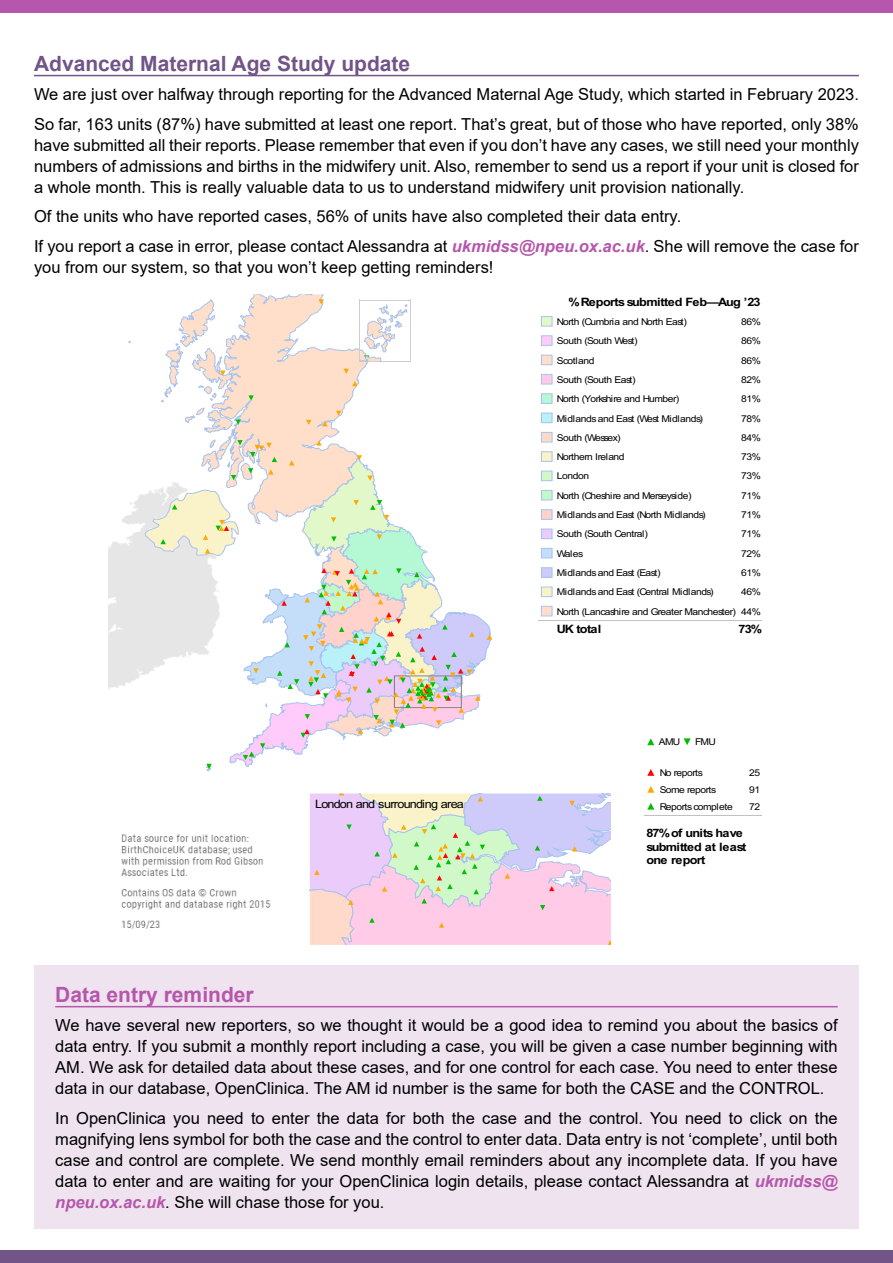
<style>
.page{position:relative;width:893px;height:1263px;background:#fff}
.page>*{position:absolute;margin:0;border:0;box-sizing:border-box;transform-origin:0 0}
.t1{font:700 21px "Arial";color:#715488}
.t2{font:700 21px "Arial";color:#b656ac}
.t3{font:16.5px/21px "Arial";color:#000;text-align:justify}
.t4{font:700 12.9px/13.6px "Arial";letter-spacing:-.045em;color:#000;scale:1.1 1}
.t5{font:12.9px "Arial";letter-spacing:-.06em;color:#000;scale:1.1 1}
.t6{font:10.5px/19.4px "Arial";letter-spacing:-.035em;color:#000;text-align:right;scale:1.1 1}
.s1{font-weight:700;font-style:italic;color:#b656ac}
</style>
<div class="page">
<div style="left:0;top:1250px;width:893px;height:13px;background:#715488"></div>
<div style="left:0;top:0;width:893px;height:13px;background:#b656ac"></div>
<div style="left:34px;top:965px;width:825px;height:264px;background:#eee3ee"></div>
<hr style="left:55px;top:1006px;width:783px;height:1px;background:#b656ac">
<hr style="left:34px;top:75px;width:825px;height:1px;background:#715488">
<img style="left:109px;top:515px;width:35px;height:174px">
<svg style="left:128px;top:294px;width:240px;height:231px"></svg>
<svg style="left:352px;top:381px;width:6px;height:5px"></svg>
<svg style="left:344px;top:369px;width:5px;height:5px"></svg>
<svg style="left:319px;top:299px;width:5px;height:5px"></svg>
<svg style="left:235px;top:420px;width:6px;height:5px"></svg>
<svg style="left:248px;top:395px;width:6px;height:6px"></svg>
<svg style="left:220px;top:370px;width:6px;height:6px"></svg>
<svg style="left:322px;top:421px;width:6px;height:5px"></svg>
<svg style="left:306px;top:420px;width:5px;height:5px"></svg>
<svg style="left:336px;top:411px;width:5px;height:5px"></svg>
<svg style="left:144px;top:440px;width:348px;height:332px"></svg>
<svg style="left:310px;top:793px;width:301px;height:152px;background:#e8d5e3"></svg>
<hr style="left:359px;top:300px;width:52px;height:1px;background:#cdcdcd">
<hr style="left:359px;top:361px;width:52px;height:1px;background:#cdcdcd">
<hr style="left:359px;top:300px;width:1px;height:62px;background:#cdcdcd">
<hr style="left:410px;top:300px;width:1px;height:62px;background:#cdcdcd">
<svg style="left:360px;top:301px;width:48px;height:60px"></svg>
<svg style="left:538px;top:620px;width:17px;height:1px"></svg>
<hr style="left:555px;top:620px;width:182px;height:1px;background:#c1c1c1">
<svg style="left:737px;top:620px;width:24px;height:1px"></svg>
<div style="left:541px;top:316px;width:11px;height:10px;background:#e2f8c9"></div>
<div style="left:541px;top:316px;width:11px;height:10px;border:1px solid #a7c3ed"></div>
<div style="left:541px;top:336px;width:11px;height:9px;background:#ffcbfa"></div>
<div style="left:541px;top:336px;width:11px;height:10px;border:1px solid #a7c3ed"></div>
<div style="left:541px;top:355px;width:11px;height:10px;background:#ffdfca"></div>
<div style="left:541px;top:355px;width:11px;height:10px;border:1px solid #a7c3ed"></div>
<div style="left:541px;top:374px;width:11px;height:10px;background:#ffcbe7"></div>
<div style="left:541px;top:374px;width:11px;height:10px;border:1px solid #a7c3ed"></div>
<div style="left:541px;top:394px;width:11px;height:9px;background:#b5f8d4"></div>
<div style="left:541px;top:394px;width:11px;height:10px;border:1px solid #a7c3ed"></div>
<div style="left:541px;top:413px;width:11px;height:10px;background:#b9f1f9"></div>
<div style="left:541px;top:413px;width:11px;height:10px;border:1px solid #a7c3ed"></div>
<div style="left:541px;top:432px;width:11px;height:10px;background:#ffdaca"></div>
<div style="left:541px;top:432px;width:11px;height:10px;border:1px solid #a7c3ed"></div>
<div style="left:541px;top:452px;width:11px;height:9px;background:#faf3c9"></div>
<div style="left:541px;top:451px;width:11px;height:10px;border:1px solid #a7c3ed"></div>
<div style="left:541px;top:471px;width:11px;height:10px;background:#d1f8c9"></div>
<div style="left:541px;top:471px;width:11px;height:10px;border:1px solid #a7c3ed"></div>
<div style="left:541px;top:490px;width:11px;height:10px;background:#c3f8c9"></div>
<div style="left:541px;top:490px;width:11px;height:10px;border:1px solid #a7c3ed"></div>
<div style="left:541px;top:510px;width:11px;height:9px;background:#ffd2cb"></div>
<div style="left:541px;top:509px;width:11px;height:10px;border:1px solid #a7c3ed"></div>
<div style="left:541px;top:529px;width:11px;height:10px;background:#eacbfa"></div>
<div style="left:541px;top:529px;width:11px;height:10px;border:1px solid #a7c3ed"></div>
<div style="left:541px;top:548px;width:11px;height:10px;background:#c4ddf9"></div>
<div style="left:541px;top:548px;width:11px;height:10px;border:1px solid #a7c3ed"></div>
<div style="left:541px;top:568px;width:11px;height:9px;background:#cecbfa"></div>
<div style="left:541px;top:567px;width:11px;height:10px;border:1px solid #a7c3ed"></div>
<div style="left:541px;top:587px;width:11px;height:10px;background:#faf3c9"></div>
<div style="left:541px;top:587px;width:11px;height:10px;border:1px solid #a7c3ed"></div>
<div style="left:541px;top:606px;width:11px;height:10px;background:#ffdfca"></div>
<div style="left:541px;top:606px;width:11px;height:10px;border:1px solid #a7c3ed"></div>
<hr style="left:645px;top:815px;width:116px;height:1px;background:#c1c1c1">
<svg style="left:647px;top:738px;width:7px;height:7px"></svg>
<svg style="left:684px;top:738px;width:7px;height:7px"></svg>
<svg style="left:647px;top:769px;width:7px;height:7px"></svg>
<svg style="left:647px;top:786px;width:7px;height:7px"></svg>
<svg style="left:647px;top:803px;width:8px;height:7px"></svg>
<img style="left:121px;top:834px;width:150px;height:95px">
<p class="t1" style="left:34px;top:48px;width:378px">Advanced Maternal Age Study update</p>
<p class="t3" style="left:34px;top:79px;width:826px;line-height:29.5px">We are just over halfway through reporting for the Advanced Maternal Age Study, which started in February 2023.<br>So far, 163 units (87%) have submitted at least one report. That’s great, but of those who have reported, only 38%</p>
<p class="t3" style="left:34px;top:134px;width:826px">have submitted all their reports. Please remember that even if you don’t have any cases, we still need your monthly numbers of admissions and births in the midwifery unit. Also, remember to send us a report if your unit is closed for a whole month. This is really valuable data to us to understand midwifery unit provision nationally.</p>
<p class="t3" style="left:34px;top:201px;width:826px;line-height:29.5px">Of the units who have reported cases, 56% of units have also completed their data entry.<br>If you report a case in error, please contact Alessandra at <span class="s1">ukmidss@npeu.ox.ac.uk</span>. She will remove the case for</p>
<p class="t3" style="left:34px;top:256px;width:461px">you from our system, so that you won’t keep getting reminders!</p>
<p class="t5" style="left:315px;top:800px;width:137px">London and surrounding area</p>
<p class="t4" style="left:568px;top:297px;width:176px">% Reports submitted Feb—Aug ’23</p>
<p class="t6" style="left:557px;top:313px;width:120px">North (Cumbria and North East)</p>
<p class="t6" style="left:741px;top:313px;width:19px">86%</p>
<p class="t6" style="left:557px;top:332px;width:75px">South (South West)</p>
<p class="t6" style="left:741px;top:332px;width:19px">86%</p>
<p class="t6" style="left:557px;top:351px;width:36px">Scotland</p>
<p class="t6" style="left:741px;top:351px;width:19px">86%</p>
<p class="t6" style="left:557px;top:371px;width:73px">South (South East)</p>
<p class="t6" style="left:741px;top:371px;width:19px">82%</p>
<p class="t6" style="left:557px;top:390px;width:113px">North (Yorkshire and Humber)</p>
<p class="t6" style="left:741px;top:390px;width:19px">81%</p>
<p class="t6" style="left:557px;top:409px;width:134px">Midlands and East (West Midlands)</p>
<p class="t6" style="left:741px;top:409px;width:19px">78%</p>
<p class="t6" style="left:557px;top:429px;width:59px">South (Wessex)</p>
<p class="t6" style="left:741px;top:429px;width:19px">84%</p>
<p class="t6" style="left:557px;top:448px;width:63px">Northern Ireland</p>
<p class="t6" style="left:741px;top:448px;width:19px">73%</p>
<p class="t6" style="left:557px;top:467px;width:31px">London</p>
<p class="t6" style="left:741px;top:467px;width:19px">73%</p>
<p class="t6" style="left:557px;top:487px;width:124px">North (Cheshire and Merseyside)</p>
<p class="t6" style="left:741px;top:487px;width:19px">71%</p>
<p class="t6" style="left:557px;top:506px;width:137px">Midlands and East (North Midlands)</p>
<p class="t6" style="left:741px;top:506px;width:19px">71%</p>
<p class="t6" style="left:557px;top:525px;width:84px">South (South Central)</p>
<p class="t6" style="left:741px;top:525px;width:19px">71%</p>
<p class="t6" style="left:557px;top:545px;width:26px">Wales</p>
<p class="t6" style="left:741px;top:545px;width:19px">72%</p>
<p class="t6" style="left:557px;top:564px;width:96px">Midlands and East (East)</p>
<p class="t6" style="left:741px;top:564px;width:19px">61%</p>
<p class="t6" style="left:557px;top:583px;width:144px">Midlands and East (Central Midlands)</p>
<p class="t6" style="left:557px;top:583px;width:187px">46%<br>North (Lancashire and Greater Manchester) 44%</p>
<p class="t4" style="left:557px;top:623px;width:42px">UK total</p>
<p class="t4" style="left:738px;top:623px;width:23px">73%</p>
<p class="t6" style="left:659px;top:733px;width:21px">AMU</p>
<p class="t6" style="left:695px;top:733px;width:20px">FMU</p>
<p class="t6" style="left:660px;top:764px;width:41px">No reports</p>
<p class="t6" style="left:749px;top:764px;width:12px">25</p>
<p class="t6" style="left:660px;top:781px;width:53px">Some reports</p>
<p class="t6" style="left:749px;top:781px;width:12px">91</p>
<p class="t6" style="left:660px;top:797px;width:68px">Reports complete</p>
<p class="t6" style="left:749px;top:797px;width:12px">72</p>
<p class="t4" style="left:646px;top:827px;width:92px">87% of units have submitted at least one report</p>
<p class="t2" style="left:55px;top:979px;width:200px">Data entry reminder</p>
<p class="t3" style="left:55px;top:1015px;width:784px">We have several new reporters, so we thought it would be a good idea to remind you about the basics of data entry. If you submit a monthly report including a case, you will be given a case number beginning with AM. We ask for detailed data about these cases, and for one control for each case. You need to enter these data in our database, OpenClinica. The AM id number is the same for both the CASE and the CONTROL.</p>
<p class="t3" style="left:55px;top:1107px;width:784px">In OpenClinica you need to enter the data for both the case and the control. You need to click on the magnifying lens symbol for both the case and the control to enter data. Data entry is not ‘complete’, until both case and control are complete. We send monthly email reminders about any incomplete data. If you have data to enter and are waiting for your OpenClinica login details, please contact Alessandra at <span class="s1">ukmidss@ npeu.ox.ac.uk</span>. She will chase those for you.</p>
</div>
